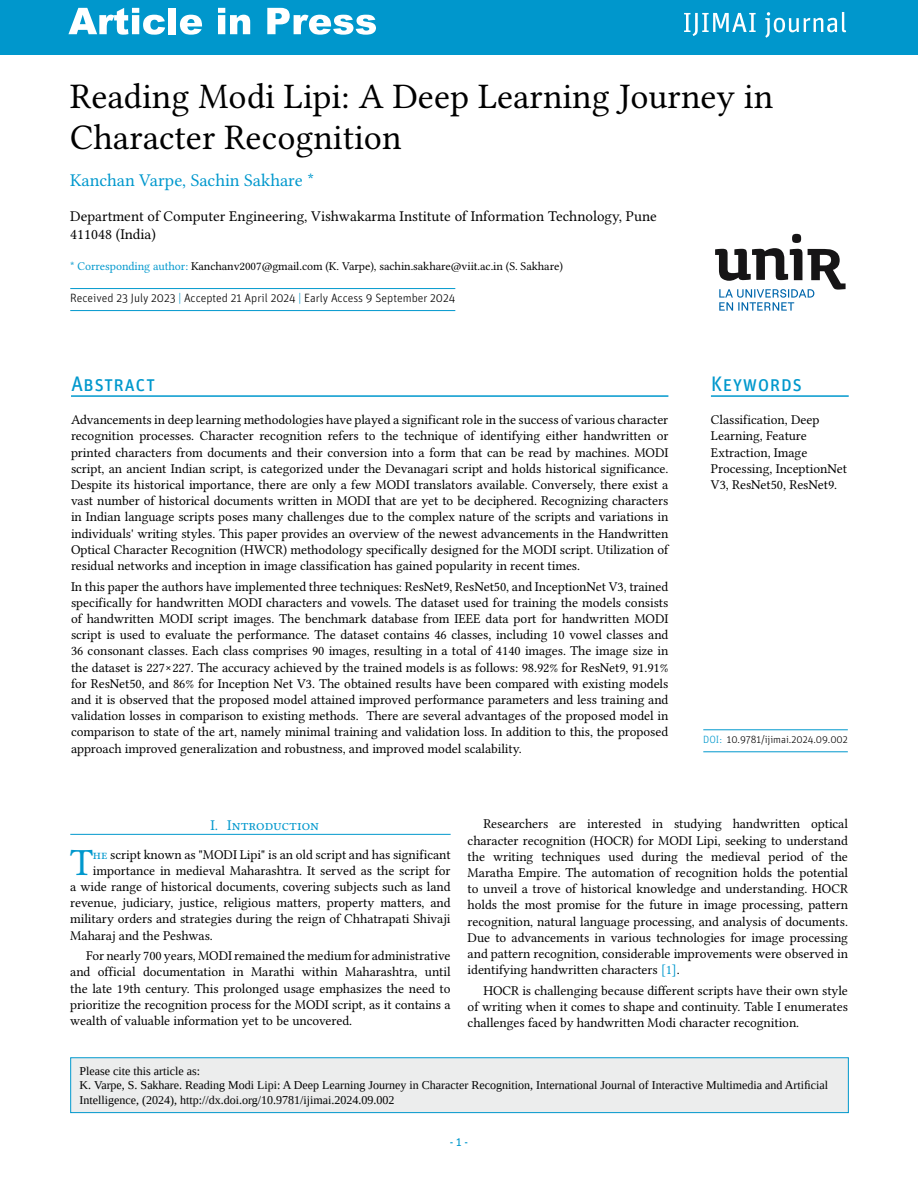
<style>
.page{position:relative;width:918px;height:1188px;background:#fff}
.page>*{position:absolute;margin:0;border:0;box-sizing:border-box;transform-origin:0 0}
.t1{font:38.55px "Libertinus Serif";color:#0098cd}
.t2{font:36px/41.4px "Libertinus Serif";color:#000}
.t3{font:21px "Unit OT";letter-spacing:-.005em;color:#0098cd}
.t4{font:18px "Libertinus Serif";color:#0098cd}
.t5{font:15px/18px "Libertinus Serif";color:#000}
.t6{font:15px "Libertinus Serif";color:#0098cd}
.t7{font:13.5px/16.2px "Libertinus Serif";letter-spacing:.055em;color:#000;text-align:justify}
.t8{font:13.5px/16.2px "Libertinus Serif";color:#000}
.t9{font:13.5px "Libertinus Serif";letter-spacing:-.005em;color:#000}
.t10{font:12px/14.4px "Liberation Serif";color:#000}
.t11{font:12px "Libertinus Serif";letter-spacing:-.005em;color:#000}
.t12{font:300 12px "Unit OT";color:#000}
.t13{font:12px "Unit OT";color:#0098cd}
.t14{font:300 10.5px "Unit OT";color:#000}
.s1{color:#0098cd}
</style>
<div class="page">
<div style="left:0;top:0;width:918px;height:55px;background:#0097cc"></div>
<svg style="left:68px;top:8px;width:97px;height:27px"></svg>
<div style="left:169px;top:8px;width:7px;height:26px;background:#fff"></div>
<svg style="left:180px;top:15px;width:22px;height:20px"></svg>
<svg style="left:218px;top:8px;width:32px;height:26px"></svg>
<svg style="left:267px;top:8px;width:109px;height:27px"></svg>
<svg style="left:684px;top:13px;width:72px;height:23px"></svg>
<svg style="left:765px;top:12px;width:81px;height:26px"></svg>
<div style="left:71px;top:1058px;width:777px;height:55px;background:#eceded"></div>
<div style="left:70px;top:1057px;width:779px;height:56px;border:1px solid #0098cd"></div>
<svg style="left:715px;top:234px;width:131px;height:77px"></svg>
<hr style="left:711px;top:395px;width:138px;height:2px;background:#0098cd">
<hr style="left:71px;top:395px;width:597px;height:2px;background:#0098cd">
<hr style="left:703px;top:729px;width:145px;height:1px;background:#0098cd">
<hr style="left:703px;top:751px;width:145px;height:1px;background:#0098cd">
<hr style="left:70px;top:288px;width:385px;height:1px;background:#0098cd">
<hr style="left:70px;top:310px;width:385px;height:1px;background:#0098cd">
<hr style="left:70px;top:834px;width:381px;height:1px;background:#0098cd">
<h2 class="t2" style="left:70px;top:75px;width:704px">Reading Modi Lipi: A Deep Learning Journey in<br>Character Recognition</h2>
<h3 class="t4" style="left:70px;top:169px;width:245px">Kanchan Varpe, Sachin Sakhare *</h3>
<p class="t5" style="left:70px;top:207px;width:588px">Department of Computer Engineering, Vishwakarma Institute of Information Technology, Pune<br>411048 (India)</p>
<p class="t11" style="left:70px;top:259px;width:494px"><span class="s1">* Corresponding author:</span> Kanchanv2007@gmail.com (K. Varpe), sachin.sakhare@viit.ac.in (S. Sakhare)</p>
<p class="t12" style="left:70px;top:290px;width:387px">Received 23 July 2023 <span class="s1">|</span> Accepted 21 April 2024 <span class="s1">|</span> Early Access 9 September 2024</p>
<h3 class="t3" style="left:71px;top:371px;width:86px">Abstract</h3>
<p class="t7" style="left:71px;top:412px;width:600px">Advancements in deep learning methodologies have played a significant role in the success of various character recognition processes. Character recognition refers to the technique of identifying either handwritten or printed characters from documents and their conversion into a form that can be read by machines. MODI script, an ancient Indian script, is categorized under the Devanagari script and holds historical significance.<br>Despite its historical importance, there are only a few MODI translators available. Conversely, there exist a vast number of historical documents written in MODI that are yet to be deciphered. Recognizing characters in Indian language scripts poses many challenges due to the complex nature of the scripts and variations in individuals' writing styles. This paper provides an overview of the newest advancements in the Handwritten Optical Character Recognition (HWCR) methodology specifically designed for the MODI script. Utilization of residual networks and inception in image classification has gained popularity in recent times.</p>
<p class="t7" style="left:71px;top:578px;width:599px">In this paper the authors have implemented three techniques: ResNet9, ResNet50, and InceptionNet V3, trained specifically for handwritten MODI characters and vowels. The dataset used for training the models consists of handwritten MODI script images. The benchmark database from IEEE data port for handwritten MODI script is used to evaluate the performance. The dataset contains 46 classes, including 10 vowel classes and 36 consonant classes. Each class comprises 90 images, resulting in a total of 4140 images. The image size in the dataset is 227×227. The accuracy achieved by the trained models is as follows: 98.92% for ResNet9, 91.91% for ResNet50, and 86% for Inception Net V3. The obtained results have been compared with existing models and it is observed that the proposed model attained improved performance parameters and less training and validation losses in comparison to existing methods. There are several advantages of the proposed model in comparison to state of the art, namely minimal training and validation loss. In addition to this, the proposed approach improved generalization and robustness, and improved model scalability.</p>
<h3 class="t3" style="left:711px;top:371px;width:93px">Keywords</h3>
<p class="t8" style="left:711px;top:412px;width:138px">Classification, Deep<br>Learning, Feature<br>Extraction, Image<br>Processing, InceptionNet<br>V3, ResNet50, ResNet9.</p>
<p class="t14" style="left:703px;top:733px;width:146px"><span class="s1">DOI:</span> 10.9781/ijimai.2024.09.002</p>
<p class="t6" style="left:211px;top:816px;width:110px">I. Introduction</p>
<h1 class="t1" style="left:70px;top:839px;width:25px">T</h1>
<p class="t9" style="left:93px;top:846px;width:359px"><span class="s1">he</span> script known as "MODI Lipi" is an old script and has significant</p>
<p class="t7" style="left:93px;top:862px;width:359px">importance in medieval Maharashtra. It served as the script for</p>
<p class="t7" style="left:70px;top:878px;width:382px">a wide range of historical documents, covering subjects such as land</p>
<p class="t7" style="left:70px;top:895px;width:382px">revenue, judiciary, justice, religious matters, property matters, and</p>
<p class="t7" style="left:70px;top:911px;width:382px">military orders and strategies during the reign of Chhatrapati Shivaji</p>
<p class="t7" style="left:70px;top:927px;width:144px">Maharaj and the Peshwas.</p>
<p class="t7" style="left:70px;top:947px;width:382px;text-indent:16px">For nearly 700 years, MODI remained the medium for administrative and official documentation in Marathi within Maharashtra, until the late 19th century. This prolonged usage emphasizes the need to prioritize the recognition process for the MODI script, as it contains a wealth of valuable information yet to be uncovered.</p>
<p class="t7" style="left:468px;top:816px;width:382px;text-indent:16px">Researchers are interested in studying handwritten optical character recognition (HOCR) for MODI Lipi, seeking to understand the writing techniques used during the medieval period of the Maratha Empire. The automation of recognition holds the potential to unveil a trove of historical knowledge and understanding. HOCR holds the most promise for the future in image processing, pattern recognition, natural language processing, and analysis of documents.<br>Due to advancements in various technologies for image processing and pattern recognition, considerable improvements were observed in identifying handwritten characters <span class="s1">[1]</span>.</p>
<p class="t7" style="left:468px;top:982px;width:382px;text-indent:16px">HOCR is challenging because different scripts have their own style of writing when it comes to shape and continuity. Table I enumerates challenges faced by handwritten Modi character recognition.</p>
<p class="t10" style="left:80px;top:1064px;width:750px">Please cite this article as:<br>K. Varpe, S. Sakhare. Reading Modi Lipi: A Deep Learning Journey in Character Recognition, International Journal of Interactive Multimedia and Artificial<br>Intelligence, (2024), http://dx.doi.org/10.9781/ijimai.2024.09.002</p>
<p class="t13" style="left:450px;top:1135px;width:20px">- 1 -</p>
</div>
